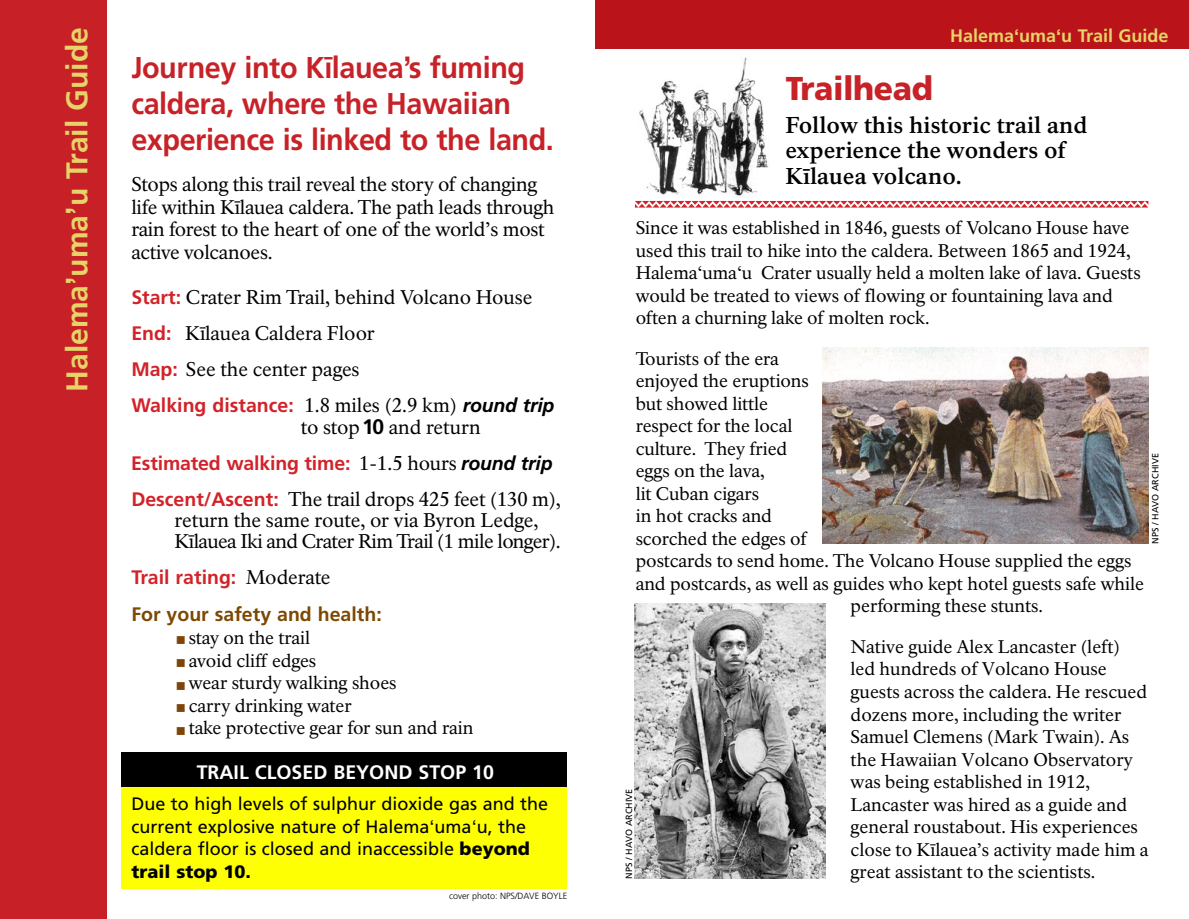
<style>
.page{position:relative;width:1189px;height:919px;background:#fff}
.page>*{position:absolute;margin:0;border:0;box-sizing:border-box;transform-origin:0 0}
.t1{font:900 33px "H Frutiger LT Std";letter-spacing:-.015em;color:#c72228;scale:.96 1}
.t2{font:700 30px/36.2px "H Frutiger LT Std";letter-spacing:-.015em;color:#c72228;scale:.96 1}
.t3{font:700 30px "H Frutiger LT Std";color:#e7d468}
.t4{font:700 22.5px/25.5px "NPS Rawlinson OT Old";color:#000}
.t5{font:19.5px/22.5px "NPS Rawlinson OT Old";letter-spacing:-.01em;color:#000}
.t6{font:700 19.5px/36px "H Frutiger LT Std";letter-spacing:-.01em;color:#d2232a}
.t7{font:19.5px/21px "NPS Rawlinson OT";letter-spacing:-.025em;color:#000}
.t8{font:700 19.5px "H Frutiger LT Std";color:#7d4802}
.t9{font:700 19.5px "H Frutiger LT Std";color:#fff}
.t10{font:18px/22.5px "NPS Rawlinson OT";color:#000}
.t11{font:18px/22.5px "H Frutiger LT Std";color:#000}
.t12{font:18px "NPS Rawlinson OT Old";letter-spacing:-.01em;color:#000}
.t13{font:700 18px "H Frutiger LT Std";color:#e7d468}
.t14{font:9px "H Frutiger LT Std";color:#000}
.t15{font:300 9px "H Frutiger LT Std";color:#000}
.s1{font-family:"H Frutiger LT Std";font-weight:700;color:#d2232a}
.s2{font-family:"NPS Rawlinson OT"}
.s3{font-family:"H Frutiger LT Std";font-weight:700;font-style:italic}
.s4{font-family:"NPS Rawlinson OT Old";font-weight:400;color:#000}
.s5{font-size:21px;color:#000}
.s6{font-family:"NPS Rawlinson OT";font-weight:400;color:#000}
.s7{font-style:italic;color:#000}
.s8{color:#7d4508}
.s9{font-weight:900}
</style>
<div class="page">
<div style="left:594px;top:0;width:594px;height:49px;background:#ba131a"></div>
<div style="left:0;top:0;width:106px;height:918px;background:#c72127"></div>
<img style="left:639px;top:57px;width:130px;height:139px">
<svg style="left:634px;top:201px;width:514px;height:6px"></svg>
<img style="left:822px;top:347px;width:326px;height:196px">
<img style="left:634px;top:603px;width:191px;height:274px">
<div style="left:121px;top:752px;width:446px;height:136px;background:#feff03"></div>
<div style="left:121px;top:752px;width:446px;height:34px;background:#000"></div>
<p class="t3" style="left:59px;top:391px;width:366px;rotate:-90deg">Halema’uma’u Trail Guide</p>
<h1 class="t2" style="left:131px;top:50px;width:441px">Journey into Kīlauea’s fuming caldera, where the Hawaiian experience is linked to the land.</h1>
<p class="t5" style="left:131px;top:173px;width:424px">Stops along this trail reveal the story of changing life within Kīlauea caldera. The path leads through rain forest to the heart of one of the world’s most active volcanoes.</p>
<p class="t5" style="left:131px;top:279px;width:424px;line-height:36px"><span class="s1">Start:</span> Crater Rim Trail, behind Volcano House <span class="s1">End:</span> Kīlauea Caldera Floor<br><span class="s1">Map:</span> See the center pages<br><span class="s1">Walking distance:</span> <span class="s2">1.8 miles (2.9 km)</span> <span class="s3">round trip</span></p>
<p class="t6" style="left:131px;top:409px;width:431px;text-indent:169px"><span class="s4">to stop</span> <span class="s5">10</span> <span class="s4">and return<br></span>Estimated walking time: <span class="s6">1-1.5</span> <span class="s4">hours</span> <span class="s7">round trip<br></span>Descent/Ascent: <span class="s6">The trail drops 425 feet (130 m),</span></p>
<p class="t7" style="left:174px;top:510px;width:387px">return the same route, or via Byron Ledge,<br>Kīlauea Iki and Crater Rim Trail (1 mile longer).</p>
<p class="t6" style="left:131px;top:559px;width:201px">Trail rating: <span class="s4">Moderate</span></p>
<h2 class="t8" style="left:131px;top:603px;width:252px">For your safety and health:</h2>
<p class="t12" style="left:176px;top:626px;width:136px"><span class="s8">■</span> stay on the trail</p>
<p class="t12" style="left:176px;top:649px;width:142px"><span class="s8">■</span> avoid cliff edges</p>
<p class="t12" style="left:176px;top:671px;width:222px"><span class="s8">■</span> wear sturdy walking shoes</p>
<p class="t12" style="left:176px;top:694px;width:177px"><span class="s8">■</span> carry drinking water</p>
<p class="t12" style="left:176px;top:716px;width:299px"><span class="s8">■</span> take protective gear for sun and rain</p>
<p class="t9" style="left:197px;top:760px;width:298px">TRAIL CLOSED BEYOND STOP 10</p>
<p class="t11" style="left:131px;top:792px;width:418px">Due to high levels of sulphur dioxide gas and the current explosive nature of Halema‘uma‘u, the caldera floor is closed and inaccessible <span class="s9">beyond trail stop 10.</span></p>
<p class="t15" style="left:449px;top:890px;width:120px">cover photo: NPS/DAVE BOYLE</p>
<p class="t13" style="left:949px;top:25px;width:220px">Halema‘uma‘u Trail Guide</p>
<h1 class="t1" style="left:785px;top:68px;width:155px">Trailhead</h1>
<h2 class="t4" style="left:785px;top:112px;width:303px">Follow this historic trail and experience the wonders of<br>Kīlauea volcano.</h2>
<p class="t10" style="left:635px;top:216px;width:506px">Since it was established in 1846, guests of Volcano House have used this trail to hike into the caldera. Between 1865 and 1924, Halemaʻumaʻu Crater usually held a molten lake of lava. Guests would be treated to views of flowing or fountaining lava and often a churning lake of molten rock.</p>
<p class="t10" style="left:635px;top:347px;width:145px">Tourists of the era</p>
<p class="t10" style="left:635px;top:369px;width:175px">enjoyed the eruptions</p>
<p class="t10" style="left:635px;top:392px;width:134px">but showed little</p>
<p class="t10" style="left:635px;top:414px;width:158px">respect for the local</p>
<p class="t10" style="left:635px;top:437px;width:153px">culture. They fried</p>
<p class="t10" style="left:635px;top:459px;width:130px">eggs on the lava,</p>
<p class="t10" style="left:635px;top:482px;width:125px">lit Cuban cigars</p>
<p class="t10" style="left:635px;top:504px;width:138px">in hot cracks and</p>
<p class="t10" style="left:635px;top:527px;width:172px">scorched the edges of</p>
<p class="t10" style="left:635px;top:549px;width:497px">postcards to send home. The Volcano House supplied the eggs</p>
<p class="t10" style="left:850px;top:572px;width:295px;text-indent:-215px">and postcards, as well as guides who kept hotel guests safe while performing these stunts.</p>
<p class="t10" style="left:850px;top:635px;width:298px">Native guide Alex Lancaster (left) led hundreds of Volcano House guests across the caldera. He rescued dozens more, including the writer Samuel Clemens (Mark Twain). As</p>
<p class="t14" style="left:1149px;top:543px;width:92px;rotate:-90deg">NPS / HAVO ARCHIVE</p>
<p class="t14" style="left:623px;top:878px;width:92px;rotate:-90deg">NPS / HAVO ARCHIVE</p>
<p class="t10" style="left:850px;top:747px;width:299px">the Hawaiian Volcano Observatory was being established in 1912, Lancaster was hired as a guide and general roustabout. His experiences close to Kīlauea’s activity made him a great assistant to the scientists.</p>
</div>
